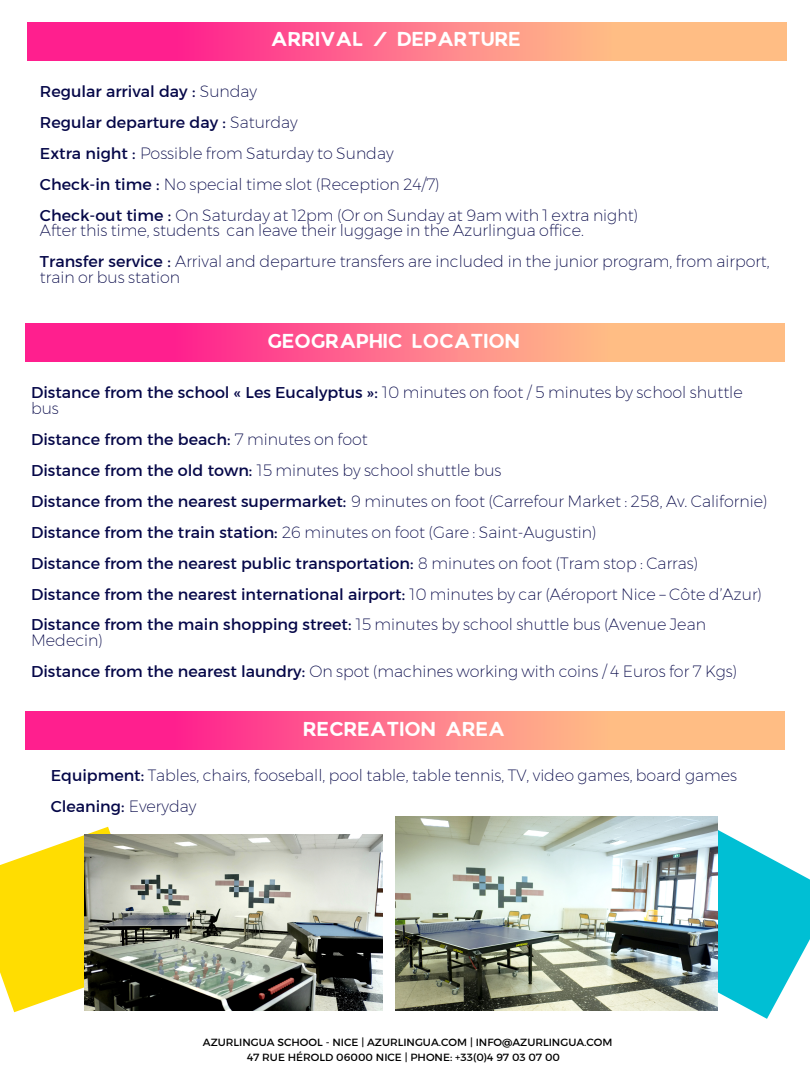
<style>
.page{position:relative;width:810px;height:1080px;background:#fff}
.page>*{position:absolute;margin:0;border:0;box-sizing:border-box;transform-origin:0 0}
.t1{font:19.06px "JA Jaya Giri Sans";color:#fff}
.t2{font:300 15.94px/15.5px "Kief Montaser Extra";color:#050748}
.t3{font:15.94px "Kief Montaser Regular";color:#050748}
.t4{font:10.62px "Kief Montaser Regular";color:#000}
.s1{font-family:"Kief Montaser Extra";font-weight:300}
.s2{font-family:"Kief Montaser Regular";font-weight:400}
</style>
<div class="page">
<svg style="left:27px;top:22px;width:433px;height:38px;background:#ff428e"></svg>
<div style="left:460px;top:22px;width:327px;height:38px;background:linear-gradient(to right,#ff9c8b,#ffc982)"></div>
<svg style="left:25px;top:324px;width:433px;height:38px;background:#ff428e"></svg>
<div style="left:458px;top:324px;width:327px;height:38px;background:linear-gradient(to right,#ff9c8b,#ffc982)"></div>
<svg style="left:25px;top:712px;width:433px;height:38px;background:#ff428e"></svg>
<div style="left:458px;top:712px;width:327px;height:38px;background:linear-gradient(to right,#ff9c8b,#ffc982)"></div>
<svg style="left:0;top:827px;width:156px;height:185px"></svg>
<img style="left:85px;top:835px;width:297px;height:176px">
<svg style="left:718px;top:830px;width:92px;height:189px"></svg>
<img style="left:395px;top:816px;width:323px;height:195px">
<p class="t1" style="left:272px;top:31px;width:251px">ARRIVAL / DEPARTURE</p>
<p class="t3" style="left:40px;top:82px;width:219px">Regular arrival day : <span class="s1">Sunday</span></p>
<p class="t3" style="left:40px;top:113px;width:259px">Regular departure day : <span class="s1">Saturday</span></p>
<p class="t2" style="left:40px;top:145px;width:355px"><span class="s2">Extra night :</span> Possible from Saturday to Sunday</p>
<p class="t2" style="left:40px;top:176px;width:401px"><span class="s2">Check-in time :</span> No special time slot (Reception 24/7)</p>
<p class="t2" style="left:40px;top:207px;width:600px"><span class="s2">Check-out time :</span> On Saturday at 12pm (Or on Sunday at 9am with 1 extra night)</p>
<p class="t2" style="left:40px;top:223px;width:546px">After this time, students can leave their luggage in the Azurlingua office.</p>
<p class="t2" style="left:40px;top:254px;width:731px"><span class="s2">Transfer service :</span> Arrival and departure transfers are included in the junior program, from airport, train or bus station</p>
<p class="t1" style="left:269px;top:333px;width:254px">GEOGRAPHIC LOCATION</p>
<p class="t2" style="left:31px;top:385px;width:713px"><span class="s2">Distance from the school « Les Eucalyptus »:</span> 10 minutes on foot / 5 minutes by school shuttle bus</p>
<p class="t3" style="left:31px;top:429px;width:338px">Distance from the beach: <span class="s1">7 minutes on foot</span></p>
<p class="t2" style="left:31px;top:462px;width:472px"><span class="s2">Distance from the old town:</span> 15 minutes by school shuttle bus</p>
<p class="t2" style="left:31px;top:493px;width:738px"><span class="s2">Distance from the nearest supermarket:</span> 9 minutes on foot (Carrefour Market : 258, Av. Californie)</p>
<p class="t2" style="left:31px;top:524px;width:567px"><span class="s2">Distance from the train station:</span> 26 minutes on foot (Gare : Saint-Augustin)</p>
<p class="t3" style="left:31px;top:553px;width:669px">Distance from the nearest public transportation: <span class="s1">8 minutes on foot (Tram stop : Carras)</span></p>
<p class="t3" style="left:31px;top:584px;width:733px">Distance from the nearest international airport: <span class="s1">10 minutes by car (Aéroport Nice – Côte d’Azur)</span></p>
<p class="t2" style="left:31px;top:617px;width:677px"><span class="s2">Distance from the main shopping street:</span> 15 minutes by school shuttle bus (Avenue Jean<br>Medecin)</p>
<p class="t2" style="left:31px;top:663px;width:708px"><span class="s2">Distance from the nearest laundry:</span> On spot (machines working with coins / 4 Euros for 7 Kgs)</p>
<p class="t1" style="left:304px;top:721px;width:203px">RECREATION AREA</p>
<p class="t2" style="left:51px;top:768px;width:688px"><span class="s2">Equipment:</span> Tables, chairs, fooseball, pool table, table tennis, TV, video games, board games</p>
<p class="t3" style="left:51px;top:797px;width:147px">Cleaning: <span class="s1">Everyday</span></p>
<p class="t4" style="left:203px;top:1036px;width:411px">AZURLINGUA SCHOOL - NICE | AZURLINGUA.COM | INFO@AZURLINGUA.COM</p>
<p class="t4" style="left:247px;top:1051px;width:315px">47 RUE HÉROLD 06000 NICE | PHONE: +33(0)4 97 03 07 00</p>
</div>
